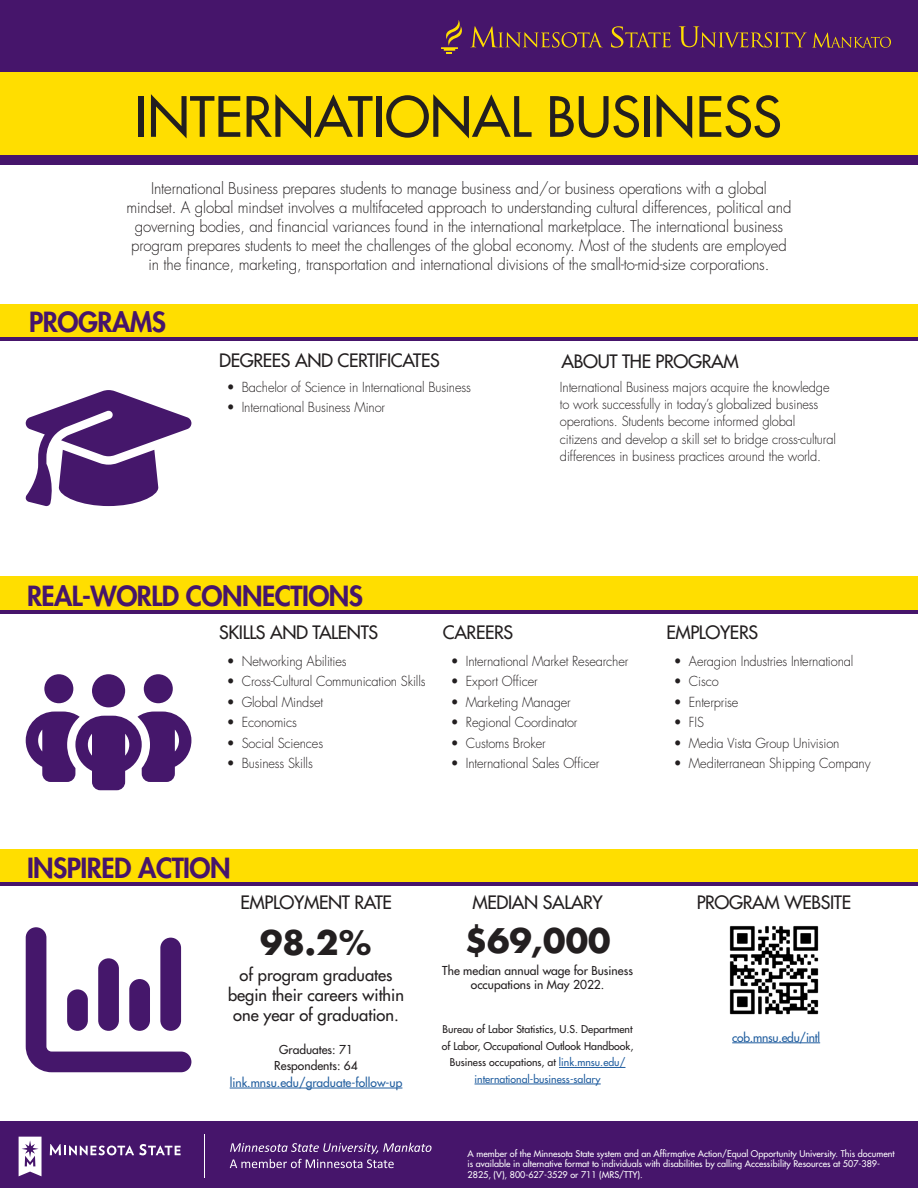
<style>
.page{position:relative;width:918px;height:1188px;background:#fff}
.page>*{position:absolute;margin:0;border:0;box-sizing:border-box;transform-origin:0 0}
.t1{font:500 54px "Futura Std";color:#231f20}
.t2{font:700 33px "Futura";color:#231f20}
.t3{font:800 27px "Futura Std";letter-spacing:-.02em;color:#46156b}
.t4{font:500 18px "Futura Std";letter-spacing:-.02em;color:#231f20}
.t5{font:500 16.5px/19.8px "Futura Std";color:#231f20;text-align:center}
.t6{font:300 15.75px/18.9px "Futura Std";letter-spacing:-.01em;color:#231f20;text-align:center;scale:.95 1}
.t7{font:300 13.5px/17.2px "Futura Std";letter-spacing:-.01em;color:#231f20;scale:.95 1}
.t8{font:500 12px/16.5px "Futura Std";color:#231f20;text-align:center}
.t9{font:500 12px "Futura Std";color:#215e9f}
.t10{font:500 12px "Futura Std";letter-spacing:-.02em;color:#215e9f}
.t11{font:500 10.5px/16.5px "Futura Std";color:#231f20;text-align:center}
.t12{font:500 9px/10.8px "Futura Std";color:#fff}
.s1{color:#215e9f}
</style>
<div class="page">
<div style="left:0;top:304px;width:918px;height:35px;background:#ffde00"></div>
<div style="left:0;top:576px;width:918px;height:35px;background:#ffde00"></div>
<div style="left:0;top:849px;width:918px;height:34px;background:#ffde00"></div>
<hr style="left:0;top:337px;width:918px;height:4px;background:#46156b">
<hr style="left:0;top:610px;width:918px;height:4px;background:#46156b">
<hr style="left:0;top:882px;width:918px;height:4px;background:#46156b">
<div style="left:0;top:1121px;width:918px;height:67px;background:#46156b"></div>
<svg style="left:50px;top:1144px;width:131px;height:11px"></svg>
<svg style="left:19px;top:1137px;width:23px;height:39px"></svg>
<hr style="left:204px;top:1135px;width:1px;height:43px;background:#fff">
<svg style="left:230px;top:1143px;width:202px;height:25px"></svg>
<div style="left:0;top:71px;width:918px;height:88px;background:#ffde00"></div>
<div style="left:0;top:0;width:918px;height:71px;background:#46156b"></div>
<div style="left:0;top:155px;width:918px;height:10px;background:#46156b"></div>
<svg style="left:470px;top:26px;width:421px;height:46px"></svg>
<svg style="left:441px;top:20px;width:21px;height:33px"></svg>
<svg style="left:26px;top:674px;width:165px;height:116px"></svg>
<svg style="left:25px;top:390px;width:166px;height:116px"></svg>
<svg style="left:26px;top:927px;width:165px;height:145px"></svg>
<hr style="left:230px;top:1088px;width:172px;height:1px;background:#215e9f">
<hr style="left:559px;top:1067px;width:66px;height:1px;background:#215e9f">
<hr style="left:475px;top:1084px;width:126px;height:1px;background:#215e9f">
<img style="left:729px;top:926px;width:90px;height:89px">
<hr style="left:732px;top:1043px;width:88px;height:1px;background:#215e9f">
<h1 class="t1" style="left:135px;top:83px;width:648px">INTERNATIONAL BUSINESS</h1>
<p class="t6" style="left:127px;top:180px;width:701px">International Business prepares students to manage business and/or business operations with a global mindset. A global mindset involves a multifaceted approach to understanding cultural differences, political and governing bodies, and financial variances found in the international marketplace. The international business program prepares students to meet the challenges of the global economy. Most of the students are employed in the finance, marketing, transportation and international divisions of the small-to-mid-size corporations.</p>
<h3 class="t3" style="left:29px;top:305px;width:138px">PROGRAMS</h3>
<h3 class="t4" style="left:219px;top:350px;width:222px">DEGREES AND CERTIFICATES</h3>
<p class="t7" style="left:227px;top:379px;width:259px">• Bachelor of Science in International Business</p>
<p class="t7" style="left:227px;top:399px;width:168px">• International Business Minor</p>
<h3 class="t3" style="left:27px;top:579px;width:338px">REAL-WORLD CONNECTIONS</h3>
<h3 class="t4" style="left:562px;top:350px;width:179px">ABOUT THE PROGRAM</h3>
<p class="t7" style="left:560px;top:379px;width:292px">International Business majors acquire the knowledge to work successfully in today’s globalized business operations. Students become informed global citizens and develop a skill set to bridge cross-cultural differences in business practices around the world.</p>
<h3 class="t4" style="left:219px;top:621px;width:160px">SKILLS AND TALENTS</h3>
<p class="t7" style="left:227px;top:653px;width:128px">• Networking Abilities</p>
<p class="t7" style="left:227px;top:673px;width:211px">• Cross-Cultural Communication Skills</p>
<p class="t7" style="left:227px;top:694px;width:103px">• Global Mindset</p>
<p class="t7" style="left:227px;top:714px;width:75px">• Economics</p>
<p class="t7" style="left:227px;top:734px;width:103px">• Social Sciences</p>
<p class="t7" style="left:227px;top:755px;width:92px">• Business Skills</p>
<h3 class="t4" style="left:443px;top:621px;width:72px">CAREERS</h3>
<h3 class="t4" style="left:666px;top:621px;width:93px">EMPLOYERS</h3>
<p class="t7" style="left:451px;top:653px;width:188px">• International Market Researcher</p>
<p class="t7" style="left:451px;top:673px;width:93px">• Export Officer</p>
<p class="t7" style="left:451px;top:694px;width:128px">• Marketing Manager</p>
<p class="t7" style="left:451px;top:714px;width:135px">• Regional Coordinator</p>
<p class="t7" style="left:451px;top:734px;width:101px">• Customs Broker</p>
<p class="t7" style="left:451px;top:755px;width:158px">• International Sales Officer</p>
<p class="t7" style="left:674px;top:653px;width:191px">• Aeragion Industries International</p>
<p class="t7" style="left:674px;top:673px;width:49px">• Cisco</p>
<p class="t7" style="left:674px;top:694px;width:69px">• Enterprise</p>
<p class="t7" style="left:674px;top:714px;width:33px">• FIS</p>
<p class="t7" style="left:674px;top:734px;width:176px">• Media Vista Group Univision</p>
<p class="t7" style="left:674px;top:755px;width:209px">• Mediterranean Shipping Company</p>
<h3 class="t3" style="left:27px;top:851px;width:205px">INSPIRED ACTION</h3>
<h3 class="t4" style="left:240px;top:891px;width:153px">EMPLOYMENT RATE</h3>
<h3 class="t4" style="left:473px;top:891px;width:132px">MEDIAN SALARY</h3>
<h2 class="t2" style="left:260px;top:918px;width:113px">98.2%</h2>
<p class="t5" style="left:228px;top:965px;width:178px">of program graduates begin their careers within one year of graduation.</p>
<p class="t8" style="left:274px;top:1041px;width:85px">Graduates: 71<br>Respondents: 64</p>
<p class="t9" style="left:230px;top:1075px;width:174px">link.mnsu.edu/graduate-follow-up</p>
<h2 class="t2" style="left:465px;top:917px;width:147px">$69,000</h2>
<p class="t8" style="left:442px;top:963px;width:192px;line-height:14.4px">The median annual wage for Business occupations in May 2022.</p>
<p class="t11" style="left:442px;top:1021px;width:193px">Bureau of Labor Statistics, U.S. Department of Labor, Occupational Outlook Handbook, Business occupations, at <span class="s1">link.mnsu.edu/ international-business-salary</span></p>
<h3 class="t4" style="left:697px;top:891px;width:156px">PROGRAM WEBSITE</h3>
<p class="t10" style="left:732px;top:1030px;width:89px">cob.mnsu.edu/intl</p>
<p class="t12" style="left:468px;top:1148px;width:428px">A member of the Minnesota State system and an Affirmative Action/Equal Opportunity University. This document is available in alternative format to individuals with disabilities by calling Accessibility Resources at 507-389-<br>2825, (V), 800-627-3529 or 711 (MRS/TTY).</p>
</div>
